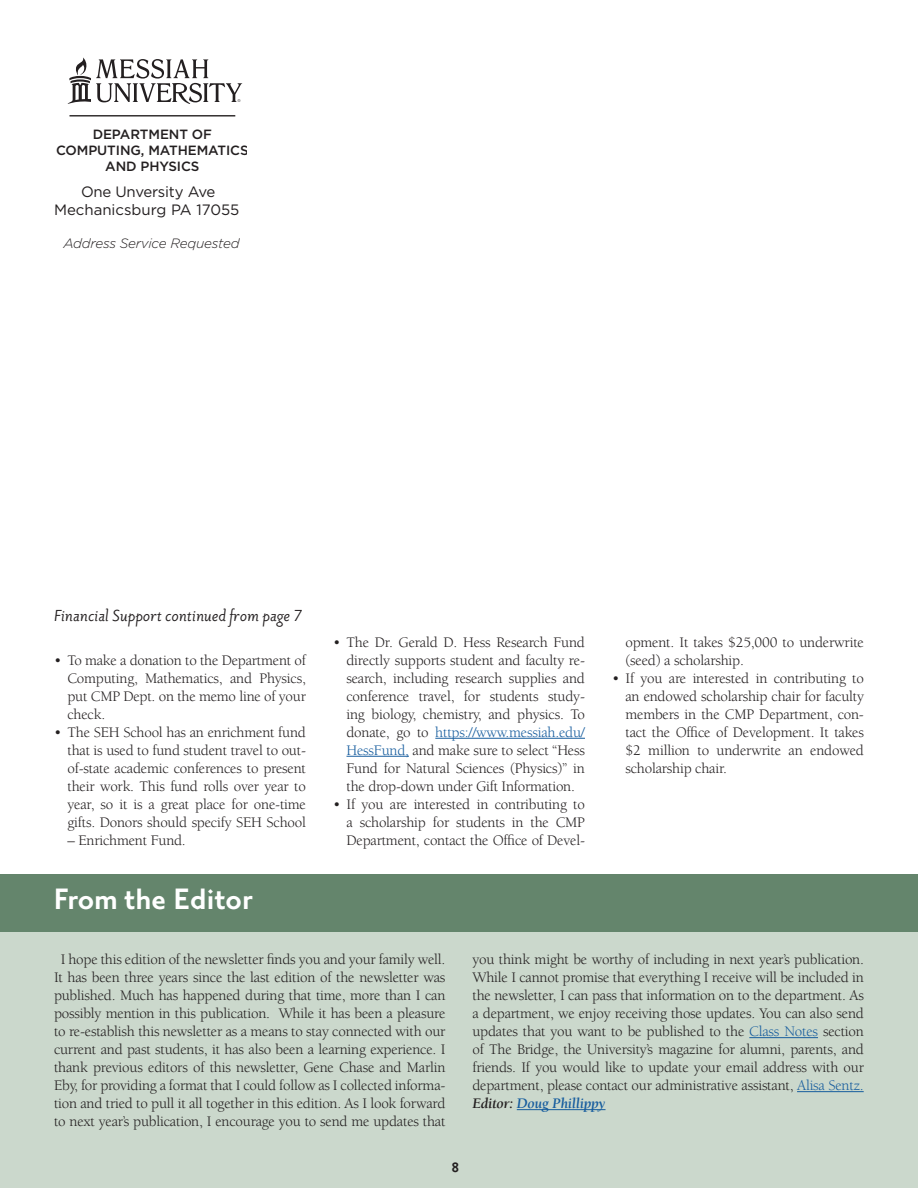
<style>
.page{position:relative;width:918px;height:1188px;background:#fff}
.page>*{position:absolute;margin:0;border:0;box-sizing:border-box;transform-origin:0 0}
.t1{font:700 36px "Priori Sans OT";color:#fff}
.t2{font:italic 19.5px "Priori Sans OT";color:#231f20}
.t3{font:700 16.5px "Priori Sans OT";color:#231f20}
.t4{font:15px/18px "Berkeley Std";letter-spacing:-.015em;color:#231f20;text-align:justify}
.t5{font:15px/18px "Gotham";letter-spacing:-.015em;color:#231f20;text-align:center}
.t6{font:italic 300 13.5px "Gotham";letter-spacing:-.015em;color:#231f20}
.t7{font:500 13.35px/15.9px "Gotham";letter-spacing:-.005em;color:#231f20;text-align:center}
.s1{color:#175d9e}
.s2{font-weight:700;font-style:italic}
.s3{font-weight:700;font-style:italic;color:#175d9e}
</style>
<div class="page">
<div style="left:0;top:881px;width:918px;height:307px;background:#cbd8cc"></div>
<hr style="left:69px;top:115px;width:166px;height:1px;background:#231f20">
<svg style="left:68px;top:58px;width:174px;height:46px"></svg>
<hr style="left:435px;top:738px;width:150px;height:1px;background:#175d9e">
<hr style="left:346px;top:756px;width:63px;height:1px;background:#175d9e">
<div style="left:0;top:874px;width:918px;height:58px;background:#64856c"></div>
<hr style="left:749px;top:1037px;width:69px;height:1px;background:#175d9e">
<hr style="left:797px;top:1091px;width:67px;height:1px;background:#175d9e">
<hr style="left:517px;top:1109px;width:89px;height:1px;background:#175d9e">
<p class="t7" style="left:56px;top:126px;width:194px">DEPARTMENT OF<br>COMPUTING, MATHEMATICS<br>AND PHYSICS</p>
<p class="t5" style="left:54px;top:182px;width:187px">One Unversity Ave<br>Mechanicsburg PA 17055</p>
<p class="t6" style="left:63px;top:234px;width:178px">Address Service Requested</p>
<h2 class="t2" style="left:54px;top:607px;width:249px">Financial Support continued from page 7</h2>
<p class="t4" style="left:68px;top:651px;width:240px;text-indent:-14px">• To make a donation to the Department of Computing, Mathematics, and Physics, put CMP Dept. on the memo line of your check.</p>
<p class="t4" style="left:68px;top:723px;width:240px;text-indent:-14px">• The SEH School has an enrichment fund that is used to fund student travel to out&shy;of-state academic conferences to present their work. This fund rolls over year to year, so it is a great place for one-time gifts. Donors should specify SEH School</p>
<p class="t4" style="left:68px;top:831px;width:120px">– Enrichment Fund.</p>
<h1 class="t1" style="left:54px;top:883px;width:200px">From the Editor</h1>
<p class="t4" style="left:346px;top:633px;width:240px;text-indent:-14px">• The Dr. Gerald D. Hess Research Fund directly supports student and faculty re&shy;search, including research supplies and conference travel, for students study&shy;ing biology, chemistry, and physics. To donate, go to <span class="s1">https://www.messiah.edu/ HessFund,</span> and make sure to select “Hess Fund for Natural Sciences (Physics)” in the drop-down under Gift Information.</p>
<p class="t4" style="left:346px;top:795px;width:240px;text-indent:-14px">• If you are interested in contributing to a scholarship for students in the CMP Department, contact the Office of Devel-</p>
<p class="t4" style="left:626px;top:633px;width:240px">opment. It takes $25,000 to underwrite (seed) a scholarship.</p>
<p class="t4" style="left:626px;top:669px;width:240px;text-indent:-14px">• If you are interested in contributing to an endowed scholarship chair for faculty members in the CMP Department, con&shy;tact the Office of Development. It takes $2 million to underwrite an endowed scholarship chair.</p>
<p class="t4" style="left:54px;top:951px;width:393px;text-align:center">I hope this edition of the newsletter finds you and your family well.<br>It has been three years since the last edition of the newsletter was published. Much has happened during that time, more than I can possibly mention in this publication. While it has been a pleasure to re-establish this newsletter as a means to stay connected with our current and past students, it has also been a learning experience. I thank previous editors of this newsletter, Gene Chase and Marlin Eby, for providing a format that I could follow as I collected informa&shy;tion and tried to pull it all together in this edition. As I look forward to next year’s publication, I encourage you to send me updates that</p>
<p class="t4" style="left:472px;top:951px;width:393px">you think might be worthy of including in next year’s publication.<br>While I cannot promise that everything I receive will be included in the newsletter, I can pass that information on to the department. As a department, we enjoy receiving those updates. You can also send updates that you want to be published to the <span class="s1">Class Notes</span> section of The Bridge, the University’s magazine for alumni, parents, and friends. If you would like to update your email address with our department, please contact our administrative assistant, <span class="s1">Alisa Sentz.<br></span><span class="s2">Editor:</span> <span class="s3">Doug Phillippy</span></p>
<p class="t3" style="left:451px;top:1160px;width:9px">8</p>
</div>
